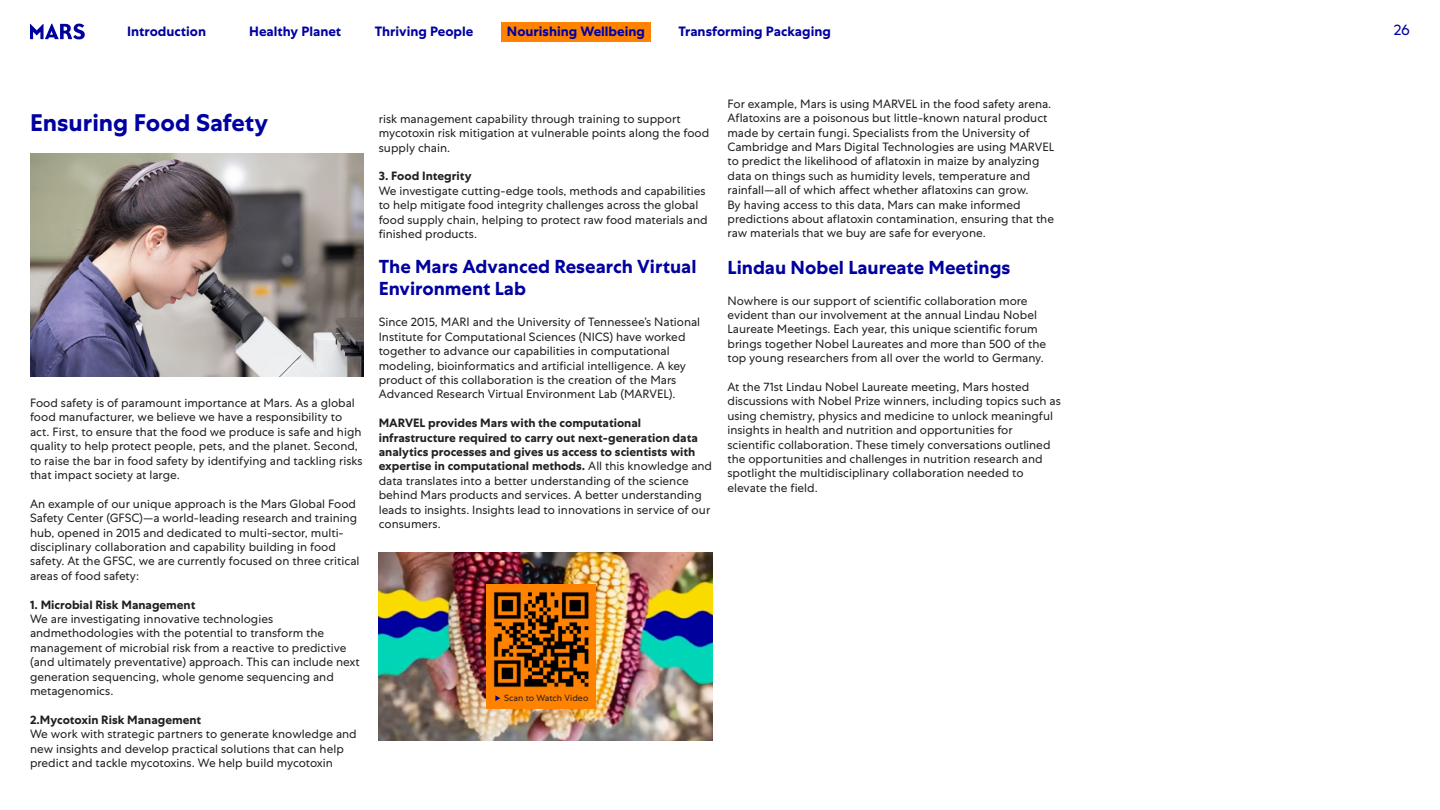
<style>
.page{position:relative;width:1440px;height:810px;background:#fff}
.page>*{position:absolute;margin:0;border:0;box-sizing:border-box;transform-origin:0 0}
.t1{font:700 24px "Mars Centra";color:#0000a0}
.t2{font:700 18.75px/22.5px "Mars Centra";color:#0000a0}
.t3{font:15px "Mars Centra";color:#0000a0}
.t4{font:700 13.5px "Mars Centra";color:#0000a0}
.t5{font:12px/14.4px "Mars Centra";color:#231f20}
.t6{font:700 12px "Mars Centra";color:#231f20}
.t7{font:9px "Mars Centra";color:#231f20}
.s1{font-weight:700}
</style>
<div class="page">
<div style="left:501px;top:22px;width:149px;height:19px;background:#ff8200"></div>
<svg style="left:30px;top:24px;width:55px;height:15px"></svg>
<img style="left:30px;top:154px;width:334px;height:222px">
<img style="left:379px;top:553px;width:334px;height:188px">
<div style="left:487px;top:584px;width:109px;height:125px;background:#ff8200"></div>
<img style="left:493px;top:592px;width:96px;height:95px">
<svg style="left:495px;top:695px;width:5px;height:6px"></svg>
<p class="t4" style="left:127px;top:23px;width:80px">Introduction</p>
<p class="t4" style="left:249px;top:23px;width:93px">Healthy Planet</p>
<p class="t4" style="left:375px;top:23px;width:100px">Thriving People</p>
<p class="t4" style="left:507px;top:23px;width:140px">Nourishing Wellbeing</p>
<p class="t4" style="left:679px;top:23px;width:154px">Transforming Packaging</p>
<p class="t3" style="left:1394px;top:21px;width:18px">26</p>
<p class="t1" style="left:30px;top:109px;width:240px">Ensuring Food Safety</p>
<p class="t5" style="left:30px;top:396px;width:334px">Food safety is of paramount importance at Mars. As a global food manufacturer, we believe we have a responsibility to act. First, to ensure that the food we produce is safe and high quality to help protect people, pets, and the planet. Second, to raise the bar in food safety by identifying and tackling risks that impact society at large.</p>
<p class="t5" style="left:30px;top:496px;width:331px">An example of our unique approach is the Mars Global Food Safety Center (GFSC)—a world-leading research and training hub, opened in 2015 and dedicated to multi-sector, multi&shy;disciplinary collaboration and capability building in food safety. At the GFSC, we are currently focused on three critical areas of food safety:</p>
<p class="t6" style="left:30px;top:597px;width:167px">1. Microbial Risk Management</p>
<p class="t5" style="left:30px;top:612px;width:331px">We are investigating innovative technologies andmethodologies with the potential to transform the management of microbial risk from a reactive to predictive (and ultimately preventative) approach. This can include next generation sequencing, whole genome sequencing and metagenomics.</p>
<p class="t6" style="left:30px;top:713px;width:173px">2.Mycotoxin Risk Management</p>
<p class="t5" style="left:30px;top:727px;width:328px">We work with strategic partners to generate knowledge and new insights and develop practical solutions that can help predict and tackle mycotoxins. We help build mycotoxin</p>
<p class="t5" style="left:379px;top:111px;width:332px">risk management capability through training to support mycotoxin risk mitigation at vulnerable points along the food supply chain.</p>
<p class="t6" style="left:379px;top:169px;width:94px">3. Food Integrity</p>
<p class="t5" style="left:379px;top:183px;width:330px">We investigate cutting-edge tools, methods and capabilities to help mitigate food integrity challenges across the global food supply chain, helping to protect raw food materials and finished products.</p>
<p class="t5" style="left:728px;top:96px;width:328px">For example, Mars is using MARVEL in the food safety arena.<br>Aflatoxins are a poisonous but little-known natural product made by certain fungi. Specialists from the University of Cambridge and Mars Digital Technologies are using MARVEL to predict the likelihood of aflatoxin in maize by analyzing data on things such as humidity levels, temperature and rainfall—all of which affect whether aflatoxins can grow.<br>By having access to this data, Mars can make informed predictions about aflatoxin contamination, ensuring that the raw materials that we buy are safe for everyone.</p>
<p class="t2" style="left:379px;top:256px;width:319px">The Mars Advanced Research Virtual<br>Environment Lab</p>
<p class="t2" style="left:728px;top:256px;width:284px">Lindau Nobel Laureate Meetings</p>
<p class="t5" style="left:728px;top:293px;width:320px">Nowhere is our support of scientific collaboration more evident than our involvement at the annual Lindau Nobel Laureate Meetings. Each year, this unique scientific forum brings together Nobel Laureates and more than 500 of the top young researchers from all over the world to Germany.</p>
<p class="t5" style="left:728px;top:380px;width:335px">At the 71st Lindau Nobel Laureate meeting, Mars hosted discussions with Nobel Prize winners, including topics such as using chemistry, physics and medicine to unlock meaningful insights in health and nutrition and opportunities for scientific collaboration. These timely conversations outlined the opportunities and challenges in nutrition research and spotlight the multidisciplinary collaboration needed to elevate the field.</p>
<p class="t5" style="left:379px;top:315px;width:323px">Since 2015, MARI and the University of Tennessee’s National Institute for Computational Sciences (NICS) have worked together to advance our capabilities in computational modeling, bioinformatics and artificial intelligence. A key product of this collaboration is the creation of the Mars Advanced Research Virtual Environment Lab (MARVEL).</p>
<p class="t5" style="left:379px;top:416px;width:335px"><span class="s1">MARVEL provides Mars with the computational infrastructure required to carry out next-generation data analytics processes and gives us access to scientists with expertise in computational methods.</span> All this knowledge and data translates into a better understanding of the science behind Mars products and services. A better understanding leads to insights. Insights lead to innovations in service of our consumers.</p>
<p class="t7" style="left:504px;top:693px;width:86px">Scan to Watch Video</p>
</div>
